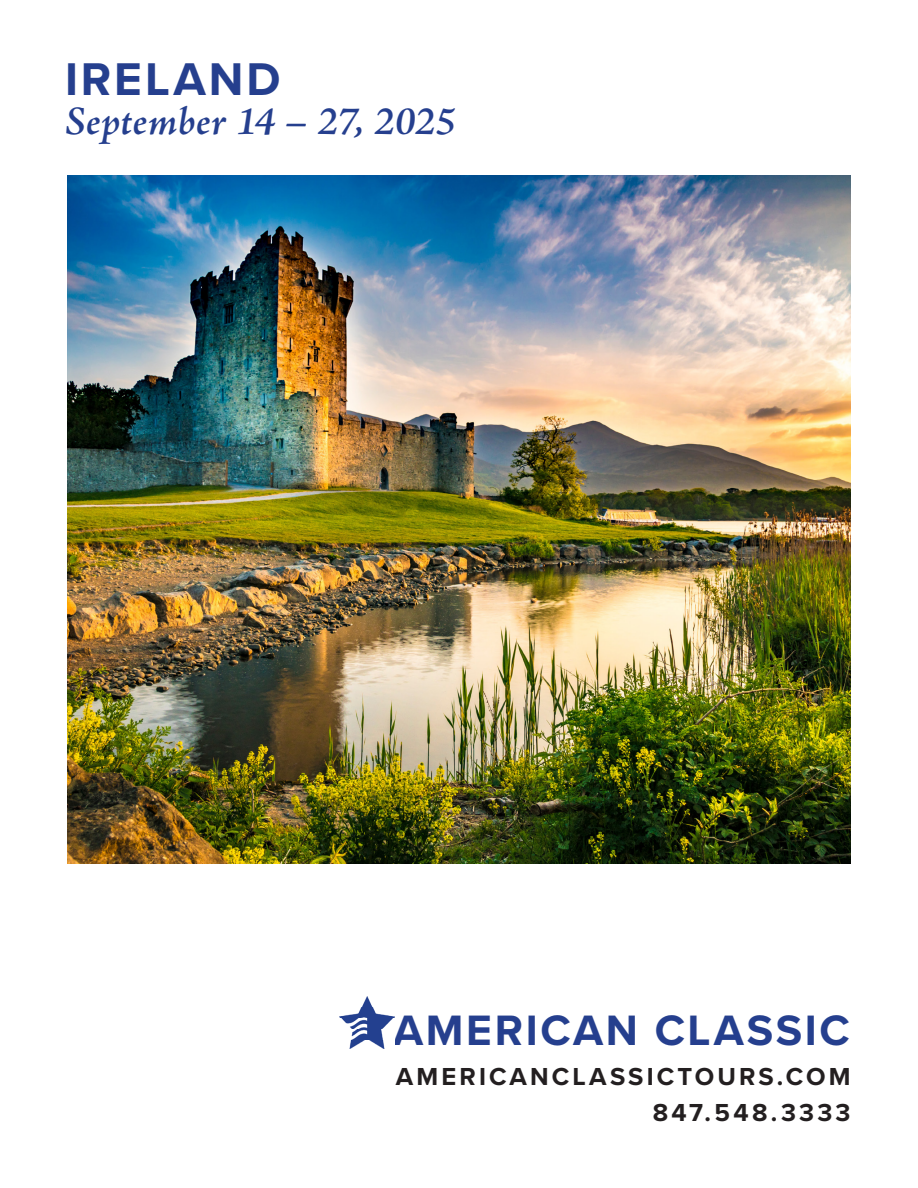
<style>
.page{position:relative;width:918px;height:1188px;background:#fff}
.page>*{position:absolute;margin:0;border:0;box-sizing:border-box;transform-origin:0 0}
.TOUR{font:700 47.55px "Proxima Nova";letter-spacing:.06em;color:#253f8e}
.t1{font:700 44.1px "Proxima Nova";letter-spacing:.06em;color:#253f8e}
.t2{font:italic 600 40.8px "Adobe Jenson Pro";letter-spacing:.005em;color:#253f8e}
.t3{font:700 25.5px/36px "Proxima Nova";letter-spacing:.12em;color:#231f20;text-align:right}
</style>
<div class="page">
<img style="left:339px;top:996px;width:55px;height:52px">
<img style="left:68px;top:176px;width:782px;height:688px">
<p class="TOUR" style="left:65px;top:43px;width:217px">IRELAND</p>
<p class="t2" style="left:65px;top:98px;width:392px">September 14 – 27, 2025</p>
<p class="t1" style="left:393px;top:998px;width:458px">AMERICAN CLASSIC</p>
<p class="t3" style="left:396px;top:1058px;width:456px">AMERICANCLASSICTOURS.COM<br>847.548.3333</p>
</div>
